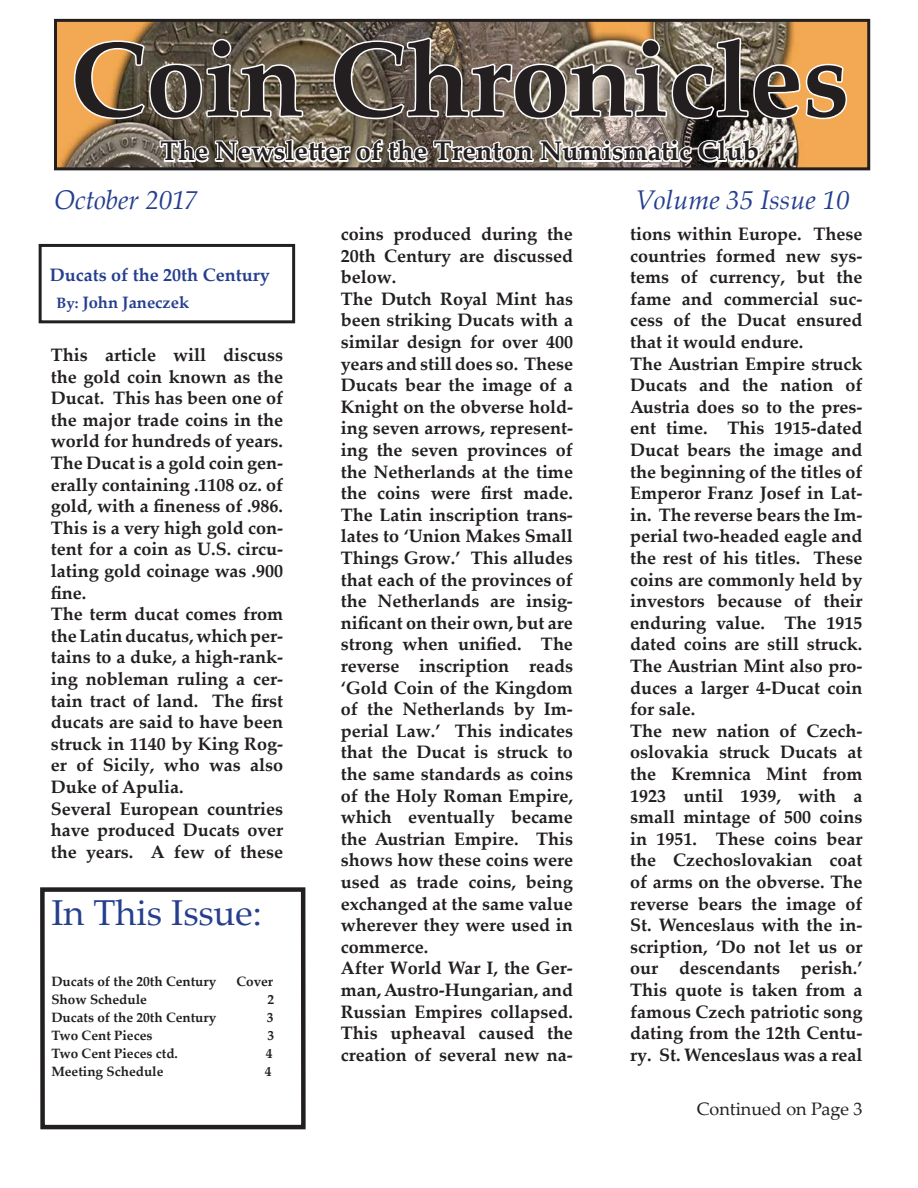
<style>
.page{position:relative;width:918px;height:1188px;background:#fff}
.page>*{position:absolute;margin:0;border:0;box-sizing:border-box;transform-origin:0 0}
.t1{font:700 105px "Palatino Linotype";color:#231f20}
.t2{font:36px "Palatino Linotype";color:#253f8e}
.t3{font:700 27px "Palatino Linotype";color:#231f20}
.t4{font:italic 27px "Palatino Linotype";color:#253f8e}
.t5{font:700 18px/21.6px "Palatino Linotype";color:#231f20}
.t6{font:700 18px "Palatino Linotype";color:#253f8e}
.t7{font:18px "Palatino Linotype";color:#231f20}
.t8{font:700 16.5px "Palatino Linotype";color:#253f8e}
.t9{font:700 13.5px "Palatino Linotype";color:#231f20}
.s1{font-size:15px}
</style>
<div class="page">
<div style="left:40px;top:887px;width:266px;height:242px;border:4px solid #231f20"></div>
<div style="left:39px;top:244px;width:256px;height:79px;border:3px solid #231f20"></div>
<div style="left:58px;top:23px;width:808px;height:143px;background:#f3a954"></div>
<svg style="left:72px;top:18px;width:777px;height:153px;background:#968673"></svg>
<h1 class="t1" style="left:71px;top:5px;width:780px">Coin Chronicles</h1>
<h3 class="t3" style="left:160px;top:132px;width:601px">The Newsletter of the Trenton Numismatic Club</h3>
<h3 class="t4" style="left:54px;top:180px;width:145px">October 2017</h3>
<h3 class="t4" style="left:636px;top:180px;width:215px">Volume 35 Issue 10</h3>
<p class="t6" style="left:50px;top:262px;width:221px">Ducats of the 20th Century</p>
<p class="t8" style="left:57px;top:290px;width:134px"><span class="s1">By:</span> John Janeczek</p>
<p class="t5" style="left:51px;top:343px;width:234px">This article will discuss the gold coin known as the<br>Ducat. This has been one of the major trade coins in the world for hundreds of years.<br>The Ducat is a gold coin gen&shy;erally containing .1108 oz. of gold, with a fineness of .986.<br>This is a very high gold con&shy;tent for a coin as U.S. circu&shy;lating gold coinage was .900 fine.<br>The term ducat comes from the Latin ducatus, which per&shy;tains to a duke, a high-rank&shy;ing nobleman ruling a cer&shy;tain tract of land. The first ducats are said to have been struck in 1140 by King Rog&shy;er of Sicily, who was also<br>Duke of Apulia.<br>Several European countries have produced Ducats over the years. A few of these</p>
<h2 class="t2" style="left:51px;top:887px;width:212px">In This Issue:</h2>
<p class="t9" style="left:51px;top:972px;width:166px">Ducats of the 20th Century</p>
<p class="t9" style="left:237px;top:972px;width:38px">Cover</p>
<p class="t9" style="left:51px;top:990px;width:97px">Show Schedule</p>
<p class="t9" style="left:267px;top:990px;width:8px">2</p>
<p class="t9" style="left:51px;top:1008px;width:166px">Ducats of the 20th Century</p>
<p class="t9" style="left:267px;top:1008px;width:8px">3</p>
<p class="t9" style="left:51px;top:1026px;width:103px">Two Cent Pieces</p>
<p class="t9" style="left:267px;top:1026px;width:8px">3</p>
<p class="t9" style="left:51px;top:1044px;width:128px">Two Cent Pieces ctd.</p>
<p class="t9" style="left:266px;top:1044px;width:8px">4</p>
<p class="t9" style="left:51px;top:1062px;width:114px">Meeting Schedule</p>
<p class="t9" style="left:265px;top:1062px;width:8px">4</p>
<p class="t5" style="left:341px;top:222px;width:234px">coins produced during the<br>20th Century are discussed below.<br>The Dutch Royal Mint has been striking Ducats with a similar design for over 400 years and still does so. These<br>Ducats bear the image of a<br>Knight on the obverse hold&shy;ing seven arrows, represent&shy;ing the seven provinces of the Netherlands at the time the coins were first made.<br>The Latin inscription trans&shy;lates to ‘Union Makes Small<br>Things Grow.’ This alludes that each of the provinces of the Netherlands are insig&shy;nificant on their own, but are strong when unified. The reverse inscription reads ‘Gold Coin of the Kingdom of the Netherlands by Im&shy;perial Law.’ This indicates that the Ducat is struck to the same standards as coins of the Holy Roman Empire, which eventually became the Austrian Empire. This shows how these coins were used as trade coins, being exchanged at the same value wherever they were used in commerce.<br>After World War I, the Ger&shy;man, Austro-Hungarian, and<br>Russian Empires collapsed.<br>This upheaval caused the creation of several new na-</p>
<p class="t5" style="left:630px;top:222px;width:234px">tions within Europe. These countries formed new sys&shy;tems of currency, but the fame and commercial suc&shy;cess of the Ducat ensured that it would endure.<br>The Austrian Empire struck<br>Ducats and the nation of<br>Austria does so to the pres&shy;ent time. This 1915-dated<br>Ducat bears the image and the beginning of the titles of<br>Emperor Franz Josef in Lat&shy;in. The reverse bears the Im&shy;perial two-headed eagle and the rest of his titles. These coins are commonly held by investors because of their enduring value. The 1915 dated coins are still struck.<br>The Austrian Mint also pro&shy;duces a larger 4-Ducat coin for sale.<br>The new nation of Czech&shy;oslovakia struck Ducats at the Kremnica Mint from<br>1923 until 1939, with a small mintage of 500 coins in 1951. These coins bear the Czechoslovakian coat of arms on the obverse. The reverse bears the image of<br>St. Wenceslaus with the in&shy;scription, ‘Do not let us or our descendants perish.’<br>This quote is taken from a famous Czech patriotic song dating from the 12th Centu&shy;ry. St. Wenceslaus was a real</p>
<p class="t7" style="left:697px;top:1096px;width:167px">Continued on Page 3</p>
</div>
